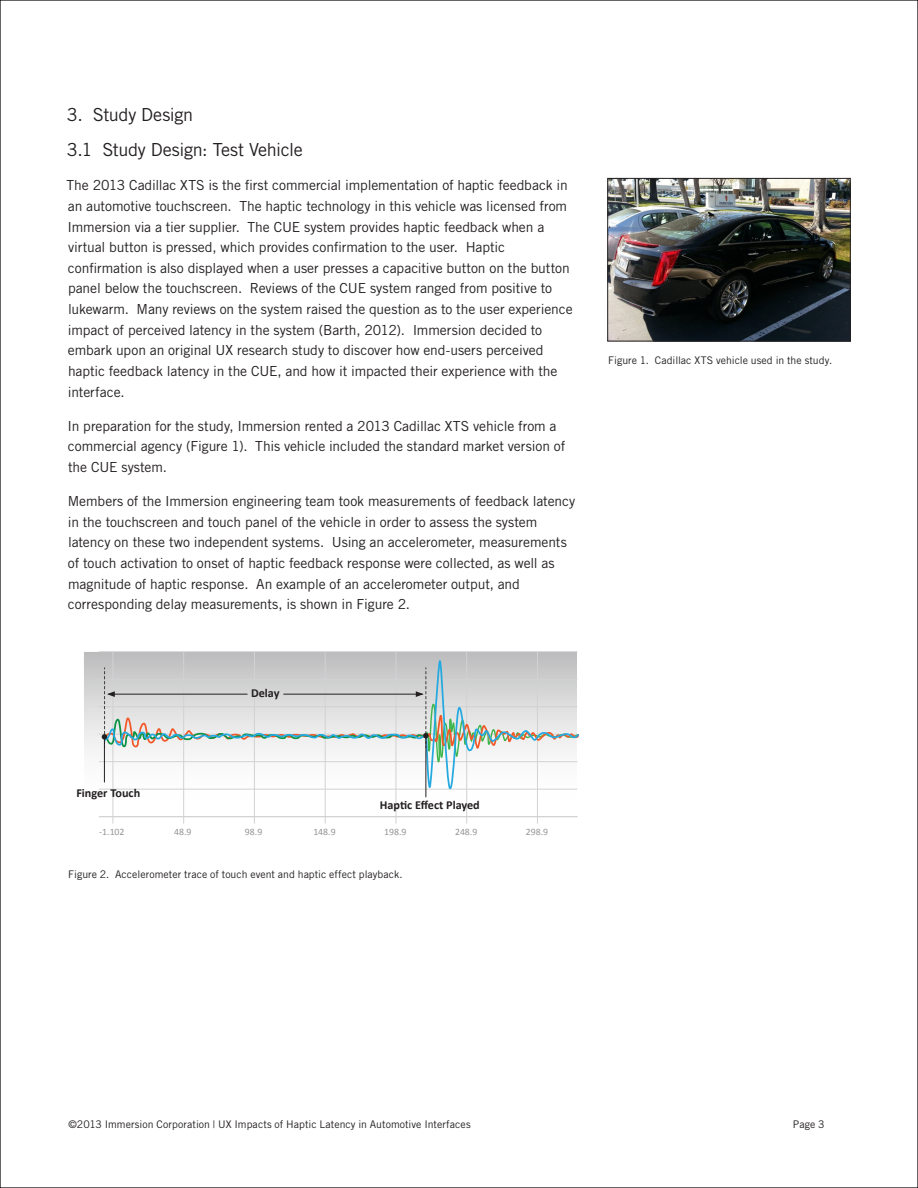
<style>
.page{position:relative;width:918px;height:1188px;background:#fff}
.page>*{position:absolute;margin:0;border:0;box-sizing:border-box;transform-origin:0 0}
.body_copy_HEAD{font:18px "Trade Gothic LT Std";letter-spacing:-.02em;color:#231f20}
.body_copy-TEXT{font:13.8px/20.7px "Trade Gothic LT Std";letter-spacing:-.005em;color:#231f20}
.t1{font:700 12.15px "Calibri";color:#231f20}
.body_copy_CAPTION{font:10.5px "Trade Gothic LT Std";letter-spacing:.005em;color:#231f20}
.t2{font:9.75px "Calibri";color:#939598}
</style>
<div class="page">
<img style="left:610px;top:180px;width:238px;height:159px">
<div style="left:608px;top:178px;width:242px;height:163px;border:1px solid #231f20"></div>
<div style="left:84px;top:652px;width:493px;height:165px;background:linear-gradient(to bottom,#c4c5c5,#fff)"></div>
<hr style="left:113px;top:652px;width:1px;height:171px;background:#d1d2d4">
<hr style="left:183px;top:652px;width:1px;height:171px;background:#d1d2d4">
<hr style="left:254px;top:652px;width:1px;height:171px;background:#d1d2d4">
<hr style="left:325px;top:652px;width:1px;height:171px;background:#d1d2d4">
<hr style="left:396px;top:652px;width:1px;height:171px;background:#d1d2d4">
<hr style="left:466px;top:652px;width:1px;height:171px;background:#d1d2d4">
<hr style="left:537px;top:652px;width:1px;height:171px;background:#d1d2d4">
<hr style="left:99px;top:679px;width:478px;height:1px;background:#d1d2d4">
<hr style="left:99px;top:651px;width:478px;height:1px;background:#d1d2d4">
<hr style="left:99px;top:761px;width:478px;height:1px;background:#d1d2d4">
<hr style="left:99px;top:789px;width:478px;height:1px;background:#d1d2d4">
<hr style="left:99px;top:816px;width:478px;height:1px;background:#d1d2d4">
<hr style="left:99px;top:706px;width:478px;height:1px;background:#d1d2d4">
<hr style="left:99px;top:734px;width:478px;height:1px;background:#d1d2d4">
<svg style="left:103px;top:659px;width:475px;height:131px"></svg>
<hr style="left:104px;top:737px;width:1px;height:45px;background:#231f20">
<svg style="left:102px;top:668px;width:477px;height:95px"></svg>
<hr style="left:425px;top:736px;width:1px;height:61px;background:#231f20">
<p class="body_copy_HEAD" style="left:67px;top:104px;width:128px">3. Study Design</p>
<p class="body_copy_HEAD" style="left:67px;top:139px;width:237px">3.1 Study Design: Test Vehicle</p>
<p class="body_copy-TEXT" style="left:67px;top:175px;width:508px">The 2013 Cadillac XTS is the first commercial implementation of haptic feedback in an automotive touchscreen. The haptic technology in this vehicle was licensed from Immersion via a tier supplier. The CUE system provides haptic feedback when a virtual button is pressed, which provides confirmation to the user. Haptic confirmation is also displayed when a user presses a capacitive button on the button panel below the touchscreen. Reviews of the CUE system ranged from positive to lukewarm. Many reviews on the system raised the question as to the user experience impact of perceived latency in the system (Barth, 2012). Immersion decided to embark upon an original UX research study to discover how end-users perceived haptic feedback latency in the CUE, and how it impacted their experience with the interface.</p>
<p class="body_copy-TEXT" style="left:68px;top:415px;width:499px">In preparation for the study, Immersion rented a 2013 Cadillac XTS vehicle from a commercial agency (Figure 1). This vehicle included the standard market version of the CUE system.</p>
<p class="body_copy-TEXT" style="left:68px;top:491px;width:509px">Members of the Immersion engineering team took measurements of feedback latency in the touchscreen and touch panel of the vehicle in order to assess the system latency on these two independent systems. Using an accelerometer, measurements of touch activation to onset of haptic feedback response were collected, as well as magnitude of haptic response. An example of an accelerometer output, and corresponding delay measurements, is shown in Figure 2.</p>
<p class="t1" style="left:251px;top:685px;width:30px">Delay</p>
<p class="body_copy_CAPTION" style="left:608px;top:354px;width:226px">Figure 1. Cadillac XTS vehicle used in the study.</p>
<p class="t1" style="left:76px;top:785px;width:65px">Finger Touch</p>
<p class="t1" style="left:380px;top:798px;width:101px">Haptic Effect Played</p>
<p class="t2" style="left:99px;top:825px;width:27px">-1.102</p>
<p class="t2" style="left:174px;top:825px;width:19px">48.9</p>
<p class="t2" style="left:245px;top:825px;width:19px">98.9</p>
<p class="t2" style="left:313px;top:825px;width:24px">148.9</p>
<p class="t2" style="left:384px;top:825px;width:24px">198.9</p>
<p class="t2" style="left:455px;top:825px;width:24px">248.9</p>
<p class="t2" style="left:526px;top:825px;width:24px">298.9</p>
<p class="body_copy_CAPTION" style="left:68px;top:868px;width:336px">Figure 2. Accelerometer trace of touch event and haptic effect playback.</p>
<p class="body_copy_CAPTION" style="left:68px;top:1118px;width:404px">©2013 Immersion Corporation | UX Impacts of Haptic Latency in Automotive Interfaces</p>
<p class="body_copy_CAPTION" style="left:793px;top:1118px;width:33px">Page 3</p>
</div>
